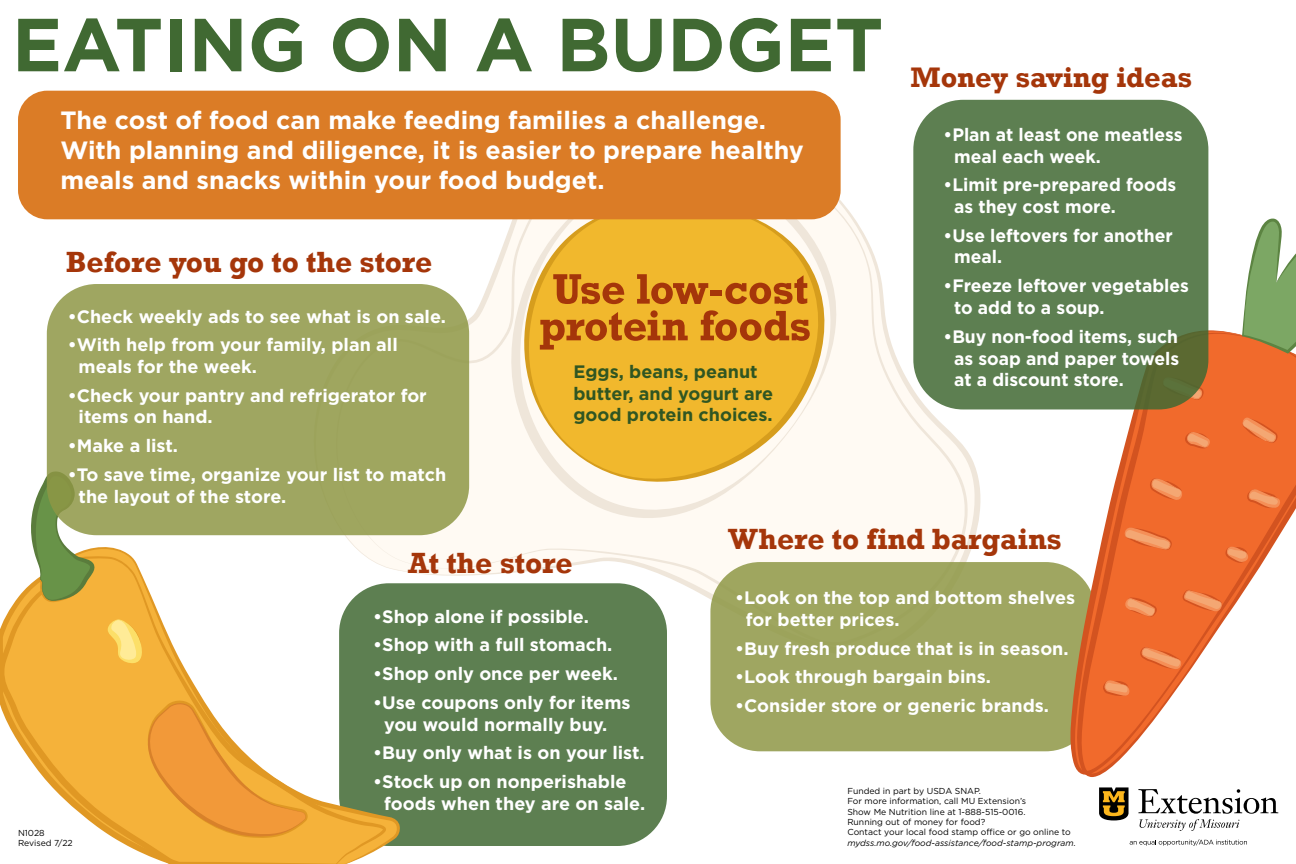
<style>
.page{position:relative;width:1296px;height:864px;background:#fff}
.page>*{position:absolute;margin:0;border:0;box-sizing:border-box;transform-origin:0 0}
.t1{font:700 75px "Gotham";color:#406932}
.t2{font:700 30px "Rockwell";letter-spacing:-.005em;color:#a5360a}
.t3{font:700 29px "Rockwell";letter-spacing:-.005em;color:#a5360a}
.t4{font:700 25px/30px "Gotham";color:#fff}
.t5{font:700 18px/21.6px "Gotham";color:#fff}
.t6{font:700 18px/21.6px "Gotham";color:#305622}
.t7{font:8.65px/10.4px "Gotham";color:#000}
.s1{font-style:italic}
</style>
<div class="page">
<svg style="left:333px;top:137px;width:636px;height:489px;fill:#fffaf3"></svg>
<svg style="left:507px;top:199px;width:333px;height:327px;fill:#fffaf3"></svg>
<svg style="left:508px;top:204px;width:330px;height:302px;fill:#fffaf3"></svg>
<svg style="left:517px;top:214px;width:311px;height:275px;fill:#f1b82d"></svg>
<div style="left:18px;top:91px;width:823px;height:128px;background:#db7c26;border-radius:29px"></div>
<div style="left:339px;top:583px;width:328px;height:263px;background:#5d7f51;border-radius:50px"></div>
<div style="left:710px;top:562px;width:385px;height:189px;background:#9fa661;border-radius:50px"></div>
<svg style="left:1099px;top:787px;width:30px;height:34px"></svg>
<svg style="left:1138px;top:789px;width:140px;height:42px"></svg>
<svg style="left:1130px;top:839px;width:117px;height:7px"></svg>
<svg style="left:1070px;top:329px;width:150px;height:441px"></svg>
<svg style="left:1077px;top:331px;width:219px;height:446px;fill:#f16a2c"></svg>
<svg style="left:1242px;top:218px;width:54px;height:148px"></svg>
<svg style="left:1124px;top:527px;width:48px;height:24px"></svg>
<svg style="left:1188px;top:380px;width:16px;height:20px"></svg>
<svg style="left:1139px;top:646px;width:43px;height:24px"></svg>
<svg style="left:1182px;top:589px;width:41px;height:23px"></svg>
<svg style="left:1242px;top:417px;width:37px;height:26px"></svg>
<svg style="left:1149px;top:478px;width:34px;height:22px"></svg>
<svg style="left:1246px;top:489px;width:35px;height:20px"></svg>
<svg style="left:1124px;top:597px;width:33px;height:20px"></svg>
<svg style="left:1102px;top:680px;width:27px;height:16px"></svg>
<svg style="left:1185px;top:431px;width:25px;height:18px"></svg>
<svg style="left:1225px;top:547px;width:23px;height:16px"></svg>
<svg style="left:97px;top:543px;width:303px;height:301px"></svg>
<svg style="left:0;top:556px;width:387px;height:308px"></svg>
<svg style="left:29px;top:471px;width:68px;height:130px"></svg>
<div style="left:913px;top:100px;width:295px;height:309px;background:#5d7f51;border-radius:50px"></div>
<div style="left:47px;top:284px;width:422px;height:251px;background:#9fa661;border-radius:50px"></div>
<svg style="left:145px;top:699px;width:164px;height:139px"></svg>
<svg style="left:108px;top:619px;width:36px;height:45px;background:#f9d064"></svg>
<svg style="left:553px;top:274px;width:71px;height:30px;background:#cc791c"></svg>
<svg style="left:637px;top:274px;width:71px;height:30px;background:#ce7c1c"></svg>
<div style="left:711px;top:291px;width:11px;height:5px;background:#a5360a"></div>
<svg style="left:725px;top:275px;width:82px;height:29px;background:#cf7e1d"></svg>
<svg style="left:540px;top:310px;width:148px;height:40px;background:#d68b20"></svg>
<svg style="left:701px;top:310px;width:109px;height:31px;background:#cd7b1c"></svg>
<h1 class="t1" style="left:12px;top:1px;width:873px">EATING ON A BUDGET</h1>
<h3 class="t4" style="left:60px;top:105px;width:745px">The cost of food can make feeding families a challenge.<br>With planning and diligence, it is easier to prepare healthy meals and snacks within your food budget.</h3>
<h2 class="t2" style="left:66px;top:244px;width:368px">Before you go to the store</h2>
<p class="t5" style="left:68px;top:305px;width:380px">•Check weekly ads to see what is on sale.</p>
<p class="t5" style="left:79px;top:334px;width:321px;text-indent:-11px">•With help from your family, plan all meals for the week.</p>
<p class="t5" style="left:79px;top:384px;width:350px;text-indent:-11px">•Check your pantry and refrigerator for items on hand.</p>
<p class="t5" style="left:68px;top:435px;width:112px">•Make a list.</p>
<p class="t5" style="left:79px;top:463px;width:369px;text-indent:-11px">•To save time, organize your list to match the layout of the store.</p>
<p class="t6" style="left:573px;top:361px;width:201px">Eggs, beans, peanut butter, and yogurt are good protein choices.</p>
<h3 class="t3" style="left:911px;top:60px;width:283px">Money saving ideas</h3>
<p class="t5" style="left:954px;top:123px;width:230px;text-indent:-10px">•Plan at least one meatless meal each week.</p>
<p class="t5" style="left:954px;top:174px;width:224px;text-indent:-10px">•Limit pre-prepared foods as they cost more.</p>
<p class="t5" style="left:954px;top:224px;width:220px;text-indent:-10px">•Use leftovers for another meal.</p>
<p class="t5" style="left:954px;top:275px;width:236px;line-height:21.8px;text-indent:-10px">•Freeze leftover vegetables to add to a soup.</p>
<p class="t5" style="left:954px;top:325px;width:227px;text-align:justify;text-indent:-10px">•Buy non-food items, such as soap and paper towels at a discount store.</p>
<p class="t7" style="left:18px;top:827px;width:56px">N1028<br>Revised 7/22</p>
<h2 class="t2" style="left:408px;top:544px;width:166px">At the store</h2>
<p class="t5" style="left:373px;top:605px;width:217px">•Shop alone if possible.</p>
<p class="t5" style="left:373px;top:634px;width:241px">•Shop with a full stomach.</p>
<p class="t5" style="left:373px;top:663px;width:246px">•Shop only once per week.</p>
<p class="t5" style="left:384px;top:691px;width:248px;text-indent:-11px">•Use coupons only for items you would normally buy.</p>
<p class="t5" style="left:373px;top:742px;width:273px">•Buy only what is on your list.</p>
<p class="t5" style="left:384px;top:771px;width:263px;text-indent:-11px">•Stock up on nonperishable foods when they are on sale.</p>
<h2 class="t2" style="left:728px;top:521px;width:335px">Where to find bargains</h2>
<p class="t5" style="left:746px;top:587px;width:331px;text-indent:-11px">•Look on the top and bottom shelves for better prices.</p>
<p class="t5" style="left:735px;top:637px;width:335px">•Buy fresh produce that is in season.</p>
<p class="t5" style="left:735px;top:666px;width:257px">•Look through bargain bins.</p>
<p class="t5" style="left:735px;top:695px;width:315px">•Consider store or generic brands.</p>
<p class="t7" style="left:847px;top:785px;width:230px">Funded in part by USDA SNAP.<br>For more information, call MU Extension’s<br>Show Me Nutrition line at 1-888-515-0016.<br>Running out of money for food?<br>Contact your local food stamp office or go online to <span class="s1">mydss.mo.gov/food-assistance/food-stamp-program</span>.</p>
</div>
